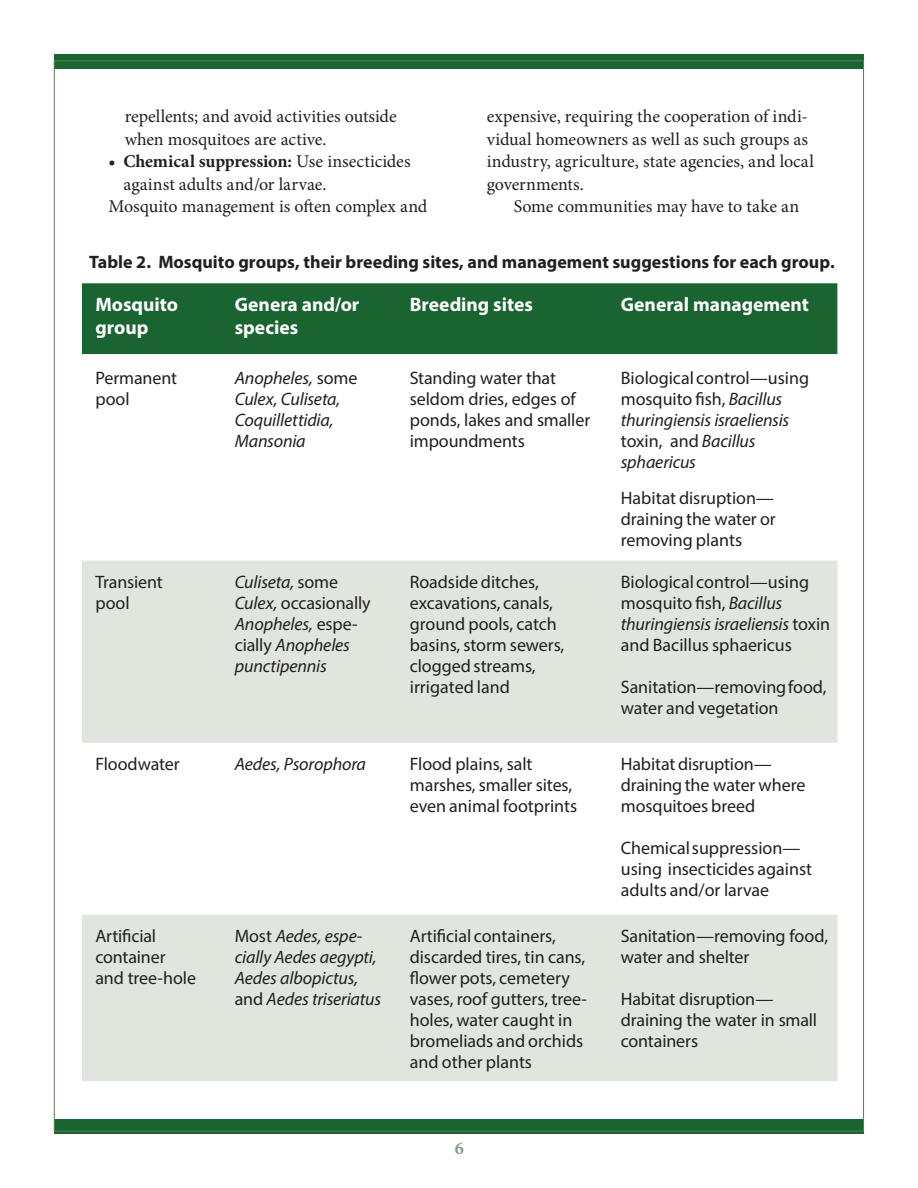
<style>
.page{position:relative;width:918px;height:1188px;background:#fff}
.page>*{position:absolute;margin:0;border:0;box-sizing:border-box;transform-origin:0 0}
.t1{font:700 19.5px/22.5px "Myriad Pro";color:#fff}
.t2{font:18px/21px "Myriad Pro";letter-spacing:-.005em;color:#231f20}
.t3{font:italic 18px/21px "Myriad Pro";letter-spacing:-.01em;color:#231f20}
.t4{font:18px/22.5px "Minion Pro";letter-spacing:-.005em;color:#231f20}
.t5{font:700 18px "Myriad Pro";color:#231f20}
.t6{font:700 18px "Minion Pro";letter-spacing:-.01em;color:#231f20}
.t7{font:700 18px "Minion Pro";color:#577e53}
.s1{font-weight:400}
.s2{font-style:normal}
.s3{font-style:italic}
</style>
<div class="page">
<svg style="left:54px;top:54px;width:810px;height:15px;background:#1e6534"></svg>
<svg style="left:54px;top:1119px;width:810px;height:15px;background:#1e6534"></svg>
<div style="left:82px;top:283px;width:755px;height:71px;background:#1a6432"></div>
<svg style="left:82px;top:561px;width:755px;height:520px;fill:#e0e6dd"></svg>
<p class="t4" style="left:125px;top:105px;width:273px">repellents; and avoid activities outside when mosquitoes are active.</p>
<p class="t6" style="left:108px;top:149px;width:304px">• Chemical suppression: <span class="s1">Use insecticides</span></p>
<p class="t4" style="left:123px;top:173px;width:205px">against adults and/or larvae.</p>
<p class="t4" style="left:108px;top:195px;width:321px">Mosquito management is often complex and</p>
<p class="t4" style="left:487px;top:105px;width:329px">expensive, requiring the cooperation of indi&shy;vidual homeowners as well as such groups as industry, agriculture, state agencies, and local governments.</p>
<p class="t4" style="left:514px;top:195px;width:287px">Some communities may have to take an</p>
<p class="t5" style="left:89px;top:250px;width:747px">Table 2. Mosquito groups, their breeding sites, and management suggestions for each group.</p>
<p class="t1" style="left:95px;top:293px;width:84px">Mosquito group</p>
<p class="t1" style="left:235px;top:293px;width:126px">Genera and/or species</p>
<p class="t1" style="left:410px;top:293px;width:125px">Breeding sites</p>
<p class="t1" style="left:621px;top:293px;width:190px">General management</p>
<p class="t2" style="left:95px;top:367px;width:83px">Permanent pool</p>
<p class="t3" style="left:235px;top:367px;width:124px">Anopheles, <span class="s2">some<br></span>Culex, Culiseta,<br>Coquillettidia,<br>Mansonia</p>
<p class="t2" style="left:410px;top:367px;width:182px">Standing water that seldom dries, edges of ponds, lakes and smaller impoundments</p>
<p class="t3" style="left:621px;top:367px;width:190px"><span class="s2">Biological control—using mosquito fish,</span> Bacillus thuringiensis israeliensis <span class="s2">toxin, and</span> Bacillus sphaericus</p>
<p class="t2" style="left:621px;top:487px;width:157px;text-align:justify">Habitat disruption— draining the water or removing plants</p>
<p class="t2" style="left:95px;top:571px;width:69px">Transient pool</p>
<p class="t3" style="left:235px;top:571px;width:137px">Culiseta, <span class="s2">some<br></span>Culex, <span class="s2">occasionally<br></span>Anopheles, <span class="s2">espe&shy;cially</span> Anopheles punctipennis</p>
<p class="t2" style="left:410px;top:571px;width:156px">Roadside ditches, excavations, canals, ground pools, catch basins, storm sewers, clogged streams, irrigated land</p>
<p class="t2" style="left:621px;top:571px;width:211px">Biological control—using mosquito fish, <span class="s3">Bacillus thuringiensis israeliensis</span> toxin and Bacillus sphaericus</p>
<p class="t2" style="left:621px;top:676px;width:207px">Sanitation—removing food, water and vegetation</p>
<p class="t2" style="left:95px;top:753px;width:86px">Floodwater</p>
<p class="t3" style="left:235px;top:753px;width:133px">Aedes, Psorophora</p>
<p class="t2" style="left:410px;top:753px;width:169px">Flood plains, salt marshes, smaller sites, even animal footprints</p>
<p class="t2" style="left:621px;top:753px;width:186px">Habitat disruption— draining the water where mosquitoes breed</p>
<p class="t2" style="left:621px;top:837px;width:193px">Chemical suppression— using insecticides against adults and/or larvae</p>
<p class="t2" style="left:95px;top:925px;width:102px">Artificial container and tree-hole</p>
<p class="t3" style="left:235px;top:925px;width:148px"><span class="s2">Most</span> Aedes, espe&shy;cially Aedes aegypti,<br>Aedes albopictus, <span class="s2">and</span> Aedes triseriatus</p>
<p class="t2" style="left:410px;top:925px;width:179px">Artificial containers, discarded tires, tin cans, flower pots, cemetery vases, roof gutters, tree&shy;holes, water caught in bromeliads and orchids and other plants</p>
<p class="t2" style="left:621px;top:925px;width:209px">Sanitation—removing food, water and shelter</p>
<p class="t2" style="left:621px;top:989px;width:198px">Habitat disruption— draining the water in small containers</p>
<p class="t7" style="left:454px;top:1136px;width:10px">6</p>
</div>
